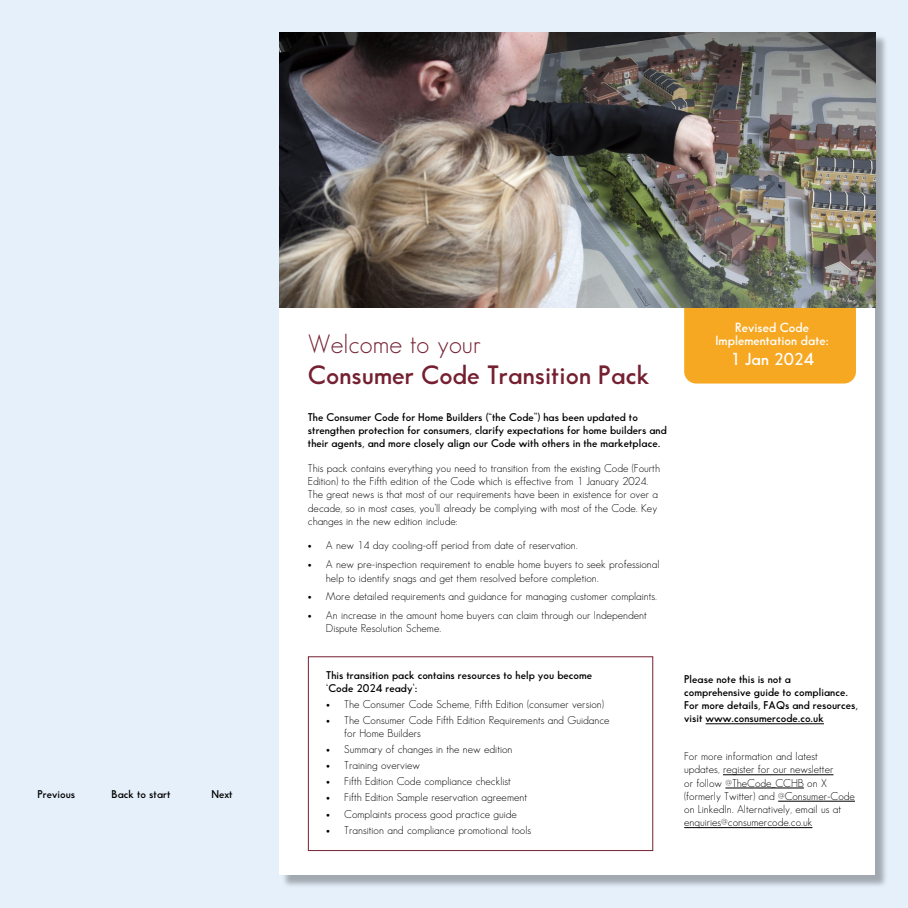
<style>
.page{position:relative;width:908px;height:908px;background:#fff}
.page>*{position:absolute;margin:0;border:0;box-sizing:border-box;transform-origin:0 0}
.t1{font:600 26px "Sans Serif FLF";color:#752031}
.t2{font:26px "Sans Serif FLF";color:#752031}
.t3{font:600 17px "Sans Serif FLF";color:#fff}
.t4{font:600 13px/13px "Sans Serif FLF";color:#fff;text-align:center}
.t5{font:11px/13.2px "Sans Serif FLF";color:#000}
.t6{font:600 11px/13.2px "Sans Serif FLF";color:#000}
</style>
<div class="page">
<div style="left:0;top:0;width:907px;height:907px;background:#e6f0fb"></div>
<div style="left:281px;top:34px;width:606px;height:853px;background:#000;opacity:.3"></div>
<div style="left:279px;top:33px;width:595px;height:841px;background:#fff"></div>
<hr style="left:705px;top:723px;width:118px;height:1px;background:#000">
<hr style="left:722px;top:774px;width:111px;height:1px;background:#000">
<hr style="left:725px;top:787px;width:78px;height:1px;background:#000">
<hr style="left:777px;top:800px;width:77px;height:1px;background:#000">
<hr style="left:684px;top:827px;width:128px;height:1px;background:#000">
<div style="left:308px;top:656px;width:345px;height:194px;border:1px solid #752031"></div>
<div style="left:684px;top:287px;width:171px;height:96px;background:#f7a823;border-radius:12px"></div>
<img style="left:279px;top:33px;width:595px;height:274px">
<p class="t6" style="left:37px;top:786px;width:39px">Previous</p>
<p class="t6" style="left:112px;top:786px;width:60px">Back to start</p>
<p class="t6" style="left:211px;top:786px;width:23px">Next</p>
<h1 class="t2" style="left:308px;top:329px;width:175px">Welcome to your</h1>
<h1 class="t1" style="left:308px;top:360px;width:343px">Consumer Code Transition Pack</h1>
<p class="t6" style="left:308px;top:410px;width:360px">The Consumer Code for Home Builders (“the Code”) has been updated to strengthen protection for consumers, clarify expectations for home builders and their agents, and more closely align our Code with others in the marketplace.</p>
<p class="t5" style="left:308px;top:461px;width:353px">This pack contains everything you need to transition from the existing Code (Fourth Edition) to the Fifth edition of the Code which is effective from 1 January 2024.<br>The great news is that most of our requirements have been in existence for over a decade, so in most cases, you’ll already be complying with most of the Code. Key changes in the new edition include:</p>
<p class="t5" style="left:308px;top:538px;width:271px">• A new 14 day cooling-off period from date of reservation.</p>
<p class="t5" style="left:326px;top:557px;width:335px;text-indent:-18px">• A new pre-inspection requirement to enable home buyers to seek professional help to identify snags and get them resolved before completion.</p>
<p class="t5" style="left:308px;top:589px;width:351px">• More detailed requirements and guidance for managing customer complaints.</p>
<p class="t5" style="left:326px;top:608px;width:322px;text-indent:-18px">• An increase in the amount home buyers can claim through our Independent<br>Dispute Resolution Scheme.</p>
<p class="t6" style="left:326px;top:668px;width:267px">This transition pack contains resources to help you become ‘Code 2024 ready’:</p>
<p class="t5" style="left:326px;top:697px;width:279px">• The Consumer Code Scheme, Fifth Edition (consumer version)</p>
<p class="t5" style="left:344px;top:713px;width:267px;text-indent:-18px">• The Consumer Code Fifth Edition Requirements and Guidance for Home Builders</p>
<p class="t5" style="left:326px;top:742px;width:188px">• Summary of changes in the new edition</p>
<p class="t5" style="left:326px;top:758px;width:95px">• Training overview</p>
<p class="t5" style="left:326px;top:774px;width:186px">• Fifth Edition Code compliance checklist</p>
<p class="t5" style="left:326px;top:790px;width:202px">• Fifth Edition Sample reservation agreement</p>
<p class="t5" style="left:326px;top:806px;width:192px">• Complaints process good practice guide</p>
<p class="t5" style="left:326px;top:822px;width:206px">• Transition and compliance promotional tools</p>
<p class="t4" style="left:715px;top:321px;width:115px">Revised Code<br>Implementation date:</p>
<h2 class="t3" style="left:730px;top:349px;width:85px">1 Jan 2024</h2>
<p class="t6" style="left:684px;top:672px;width:175px">Please note this is not a comprehensive guide to compliance.<br>For more details, FAQs and resources, visit www.consumercode.co.uk</p>
<p class="t5" style="left:684px;top:749px;width:172px">For more information and latest updates, register for our newsletter<br>or follow @TheCode_CCHB on X (formerly Twitter) and @Consumer-Code on LinkedIn. Alternatively, email us at enquiries@consumercode.co.uk</p>
</div>
